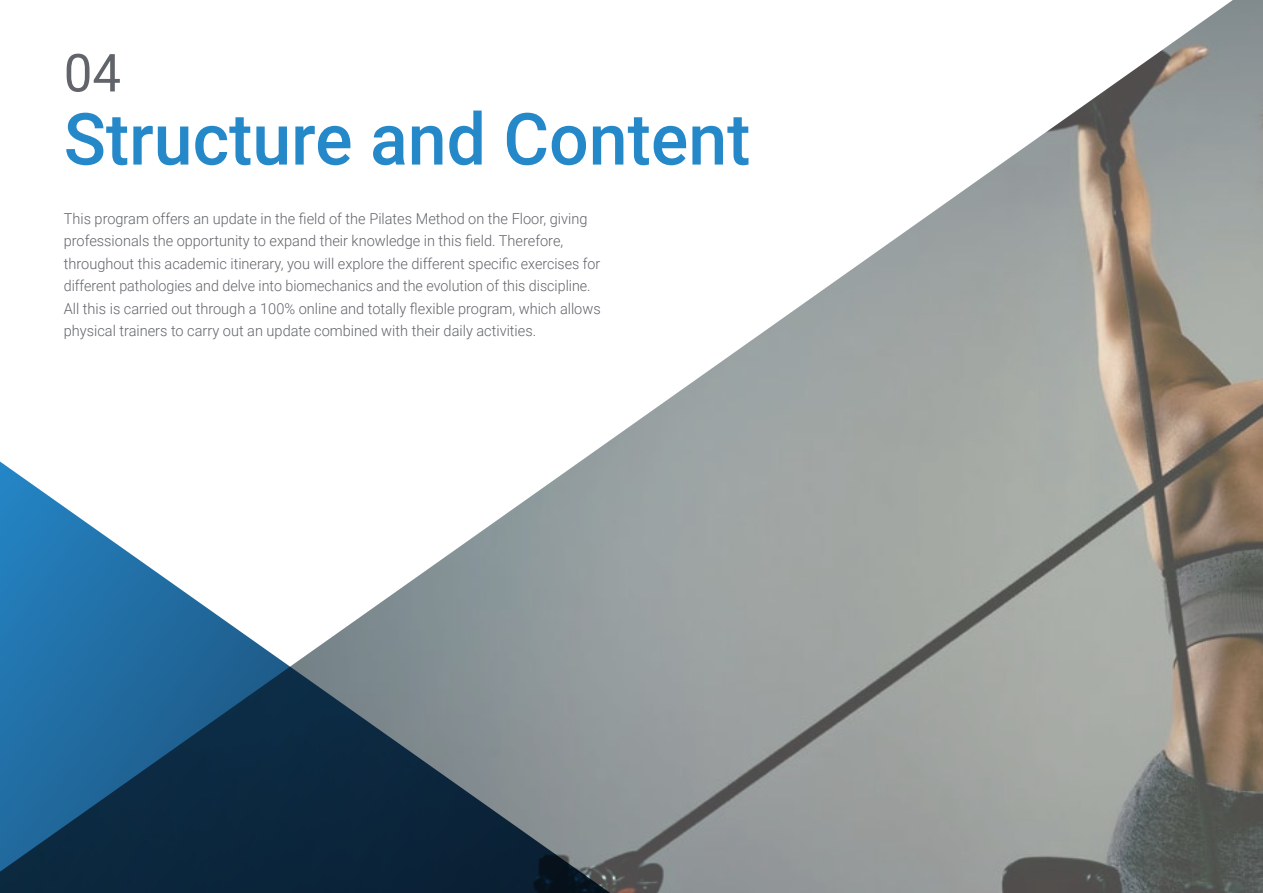
<style>
.page{position:relative;width:1263px;height:893px;background:#fff}
.page>*{position:absolute;margin:0;border:0;box-sizing:border-box;transform-origin:0 0}
.t1{font:500 72px "Roboto";color:#2488c9}
.t2{font:52.5px "Roboto";color:#61646a}
.t3{font:300 15px/22.5px "Roboto";color:#61646a}
</style>
<div class="page">
<img style="left:602px;top:0;width:661px;height:893px">
<svg style="left:0;top:446px;width:640px;height:447px"></svg>
<h2 class="t2" style="left:64px;top:36px;width:59px">04</h2>
<h1 class="t1" style="left:64px;top:89px;width:688px">Structure and Content</h1>
<p class="t3" style="left:64px;top:207px;width:538px">This program offers an update in the field of the Pilates Method on the Floor, giving professionals the opportunity to expand their knowledge in this field. Therefore, throughout this academic itinerary, you will explore the different specific exercises for different pathologies and delve into biomechanics and the evolution of this discipline.<br>All this is carried out through a 100% online and totally flexible program, which allows physical trainers to carry out an update combined with their daily activities.</p>
</div>
